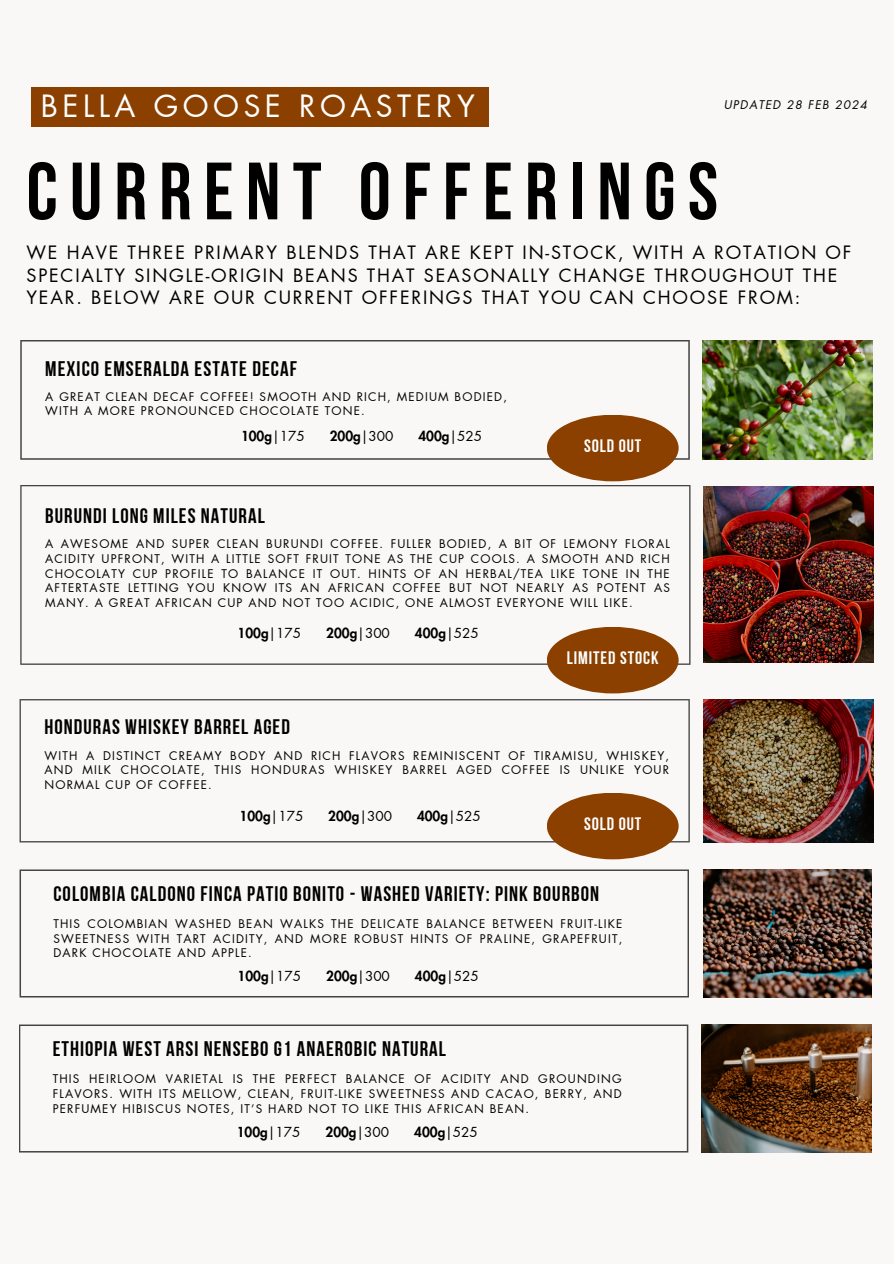
<style>
.page{position:relative;width:894px;height:1264px;background:#fff}
.page>*{position:absolute;margin:0;border:0;box-sizing:border-box;transform-origin:0 0}
.t1{font:81px "Bebas Neue Cyrillic";letter-spacing:.15em;color:#000}
.t2{font:30px "Futura LT Pro";letter-spacing:.15em;color:#fff}
.t3{font:21px "Bebas Neue Cyrillic";letter-spacing:.05em;color:#000}
.t4{font:18px/22.5px "Futura LT Pro";letter-spacing:.1em;color:#000}
.t5{font:18px "Bebas Neue Cyrillic";letter-spacing:.05em;color:#fff}
.t6{font:800 13.5px "Futura LT Pro";color:#000}
.t7{font:11.7px/14.7px "Futura LT Pro";letter-spacing:.1em;color:#000;text-align:justify}
.t8{font:italic 11.7px "Futura LT Pro";letter-spacing:.1em;color:#000}
.s1{font-weight:400}
</style>
<div class="page">
<div style="left:0;top:0;width:893px;height:1263px;background:#faf8f6"></div>
<img style="left:702px;top:340px;width:170px;height:119px">
<img style="left:703px;top:487px;width:169px;height:175px">
<svg style="left:20px;top:485px;width:670px;height:180px"></svg>
<svg style="left:20px;top:340px;width:669px;height:120px"></svg>
<div style="left:546px;top:627px;width:132px;height:66px;background:#8b4000;border-radius:50%"></div>
<div style="left:546px;top:415px;width:132px;height:66px;background:#8b4000;border-radius:50%"></div>
<svg style="left:20px;top:869px;width:668px;height:128px"></svg>
<svg style="left:20px;top:699px;width:669px;height:143px"></svg>
<svg style="left:19px;top:1024px;width:669px;height:128px"></svg>
<img style="left:703px;top:869px;width:168px;height:128px">
<img style="left:701px;top:1024px;width:170px;height:128px">
<img style="left:703px;top:699px;width:170px;height:143px">
<div style="left:31px;top:87px;width:458px;height:40px;background:#8b4000"></div>
<div style="left:546px;top:792px;width:132px;height:67px;background:#8b4000;border-radius:50%"></div>
<h4 class="t2" style="left:41px;top:92px;width:435px">BELLA GOOSE ROASTERY</h4>
<h4 class="t8" style="left:723px;top:100px;width:145px">UPDATED 28 FEB 2024</h4>
<h5 class="t1" style="left:26px;top:158px;width:693px">CURRENT OFFERINGS</h5>
<h3 class="t4" style="left:26px;top:242px;width:826px">WE HAVE THREE PRIMARY BLENDS THAT ARE KEPT IN-STOCK, WITH A ROTATION OF<br>SPECIALTY SINGLE-ORIGIN BEANS THAT SEASONALLY CHANGE THROUGHOUT THE<br>YEAR. BELOW ARE OUR CURRENT OFFERINGS THAT YOU CAN CHOOSE FROM:</h3>
<p class="t3" style="left:45px;top:360px;width:253px">MEXICO EMSERALDA ESTATE DECAF</p>
<h3 class="t7" style="left:45px;top:389px;width:463px">A GREAT CLEAN DECAF COFFEE! SMOOTH AND RICH, MEDIUM BODIED,</h3>
<p class="t7" style="left:45px;top:404px;width:321px">WITH A MORE PRONOUNCED CHOCOLATE TONE.</p>
<h5 class="t6" style="left:241px;top:429px;width:65px">100g<span class="s1">|175</span></h5>
<h5 class="t6" style="left:329px;top:429px;width:65px">200g<span class="s1">|300</span></h5>
<h5 class="t6" style="left:418px;top:429px;width:65px">400g<span class="s1">|525</span></h5>
<h4 class="t3" style="left:45px;top:507px;width:221px">BURUNDI LONG MILES NATURAL</h4>
<p class="t5" style="left:584px;top:438px;width:59px">SOLD OUT</p>
<h1 class="t7" style="left:45px;top:537px;width:626px">A AWESOME AND SUPER CLEAN BURUNDI COFFEE. FULLER BODIED, A BIT OF LEMONY FLORAL ACIDITY UPFRONT, WITH A LITTLE SOFT FRUIT TONE AS THE CUP COOLS. A SMOOTH AND RICH CHOCOLATY CUP PROFILE TO BALANCE IT OUT. HINTS OF AN HERBAL/TEA LIKE TONE IN THE AFTERTASTE LETTING YOU KNOW ITS AN AFRICAN COFFEE BUT NOT NEARLY AS POTENT AS MANY. A GREAT AFRICAN CUP AND NOT TOO ACIDIC, ONE ALMOST EVERYONE WILL LIKE.</h1>
<p class="t6" style="left:237px;top:626px;width:65px">100g<span class="s1">|175</span></p>
<p class="t6" style="left:326px;top:626px;width:65px">200g<span class="s1">|300</span></p>
<p class="t6" style="left:415px;top:626px;width:65px">400g<span class="s1">|525</span></p>
<h3 class="t3" style="left:44px;top:718px;width:247px">HONDURAS WHISKEY BARREL AGED</h3>
<h2 class="t5" style="left:566px;top:650px;width:93px">LIMITED STOCK</h2>
<h4 class="t7" style="left:44px;top:748px;width:626px">WITH A DISTINCT CREAMY BODY AND RICH FLAVORS REMINISCENT OF TIRAMISU, WHISKEY, AND MILK CHOCOLATE, THIS HONDURAS WHISKEY BARREL AGED COFFEE IS UNLIKE YOUR NORMAL CUP OF COFFEE.</h4>
<p class="t6" style="left:239px;top:810px;width:65px">100g<span class="s1">|175</span></p>
<p class="t6" style="left:328px;top:810px;width:65px">200g<span class="s1">|300</span></p>
<p class="t6" style="left:417px;top:810px;width:65px">400g<span class="s1">|525</span></p>
<h5 class="t5" style="left:584px;top:816px;width:59px">SOLD OUT</h5>
<p class="t3" style="left:53px;top:885px;width:547px">COLOMBIA CALDONO FINCA PATIO BONITO - WASHED VARIETY: PINK BOURBON</p>
<h3 class="t7" style="left:53px;top:917px;width:570px">THIS COLOMBIAN WASHED BEAN WALKS THE DELICATE BALANCE BETWEEN FRUIT-LIKE SWEETNESS WITH TART ACIDITY, AND MORE ROBUST HINTS OF PRALINE, GRAPEFRUIT, DARK CHOCOLATE AND APPLE.</h3>
<h5 class="t6" style="left:237px;top:970px;width:65px">100g<span class="s1">|175</span></h5>
<h5 class="t6" style="left:326px;top:970px;width:65px">200g<span class="s1">|300</span></h5>
<h5 class="t6" style="left:415px;top:970px;width:65px">400g<span class="s1">|525</span></h5>
<h3 class="t3" style="left:53px;top:1040px;width:395px">ETHIOPIA WEST ARSI NENSEBO G1 ANAEROBIC NATURAL</h3>
<h5 class="t7" style="left:53px;top:1072px;width:570px">THIS HEIRLOOM VARIETAL IS THE PERFECT BALANCE OF ACIDITY AND GROUNDING FLAVORS. WITH ITS MELLOW, CLEAN, FRUIT-LIKE SWEETNESS AND CACAO, BERRY, AND PERFUMEY HIBISCUS NOTES, IT’S HARD NOT TO LIKE THIS AFRICAN BEAN.</h5>
<p class="t6" style="left:237px;top:1125px;width:65px">100g<span class="s1">|175</span></p>
<p class="t6" style="left:325px;top:1125px;width:65px">200g<span class="s1">|300</span></p>
<p class="t6" style="left:414px;top:1125px;width:65px">400g<span class="s1">|525</span></p>
</div>
